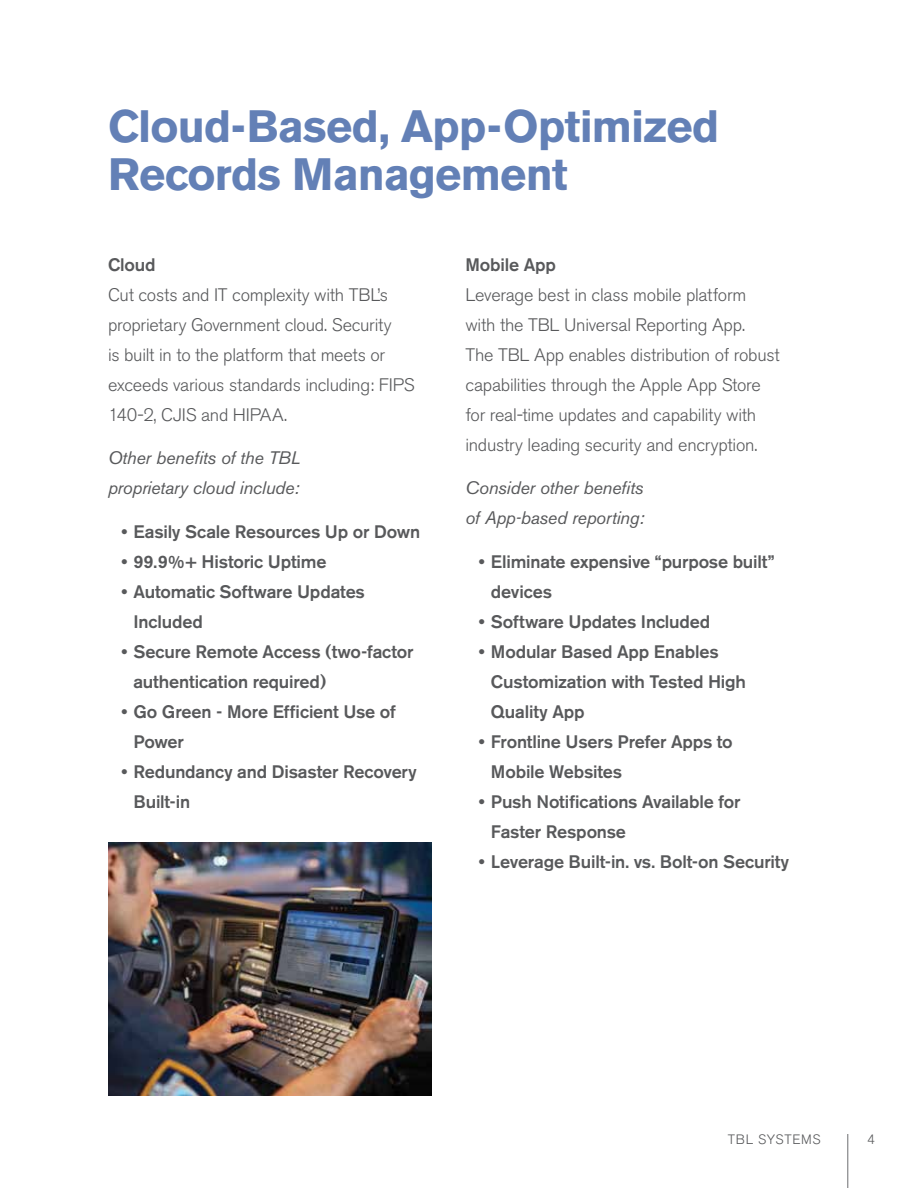
<style>
.page{position:relative;width:918px;height:1188px;background:#fff}
.page>*{position:absolute;margin:0;border:0;box-sizing:border-box;transform-origin:0 0}
.t1{font:700 45px/48px "Akzidenz Grotesk BE";letter-spacing:-.015em;color:#6380b6}
.t2{font:500 18px/30px "Akzidenz Grotesk BE";letter-spacing:-.01em;color:#58595b}
.t3{font:300 18px/30px "Akzidenz Grotesk BE";letter-spacing:-.015em;color:#58595b}
.t4{font:italic 18px/30px "Akzidenz Grotesk BE";letter-spacing:-.01em;color:#58595b}
.t5{font:300 13.5px "Akzidenz Grotesk BE";letter-spacing:.05em;color:#58595b}
</style>
<div class="page">
<hr style="left:847px;top:1134px;width:1px;height:54px;background:#6d6e71">
<img style="left:108px;top:842px;width:324px;height:253px">
<h1 class="t1" style="left:108px;top:103px;width:613px">Cloud-Based, App-Optimized<br>Records Management</h1>
<p class="t2" style="left:108px;top:249px;width:49px">Cloud</p>
<p class="t3" style="left:108px;top:280px;width:308px">Cut costs and IT complexity with TBL’s proprietary Government cloud. Security<br>is built in to the platform that meets or exceeds various standards including: FIPS 140-2, CJIS and HIPAA.</p>
<p class="t4" style="left:108px;top:443px;width:194px">Other benefits of the TBL proprietary cloud include:</p>
<p class="t2" style="left:122px;top:516px;width:300px">• Easily Scale Resources Up or Down</p>
<p class="t2" style="left:122px;top:546px;width:207px">• 99.9%+ Historic Uptime</p>
<p class="t2" style="left:134px;top:576px;width:233px;text-indent:-12px">• Automatic Software Updates<br>Included</p>
<p class="t2" style="left:134px;top:636px;width:282px;text-indent:-12px">• Secure Remote Access (two-factor authentication required)</p>
<p class="t2" style="left:134px;top:696px;width:264px;text-indent:-12px">• Go Green - More Efficient Use of<br>Power</p>
<p class="t2" style="left:134px;top:756px;width:285px;text-indent:-12px">• Redundancy and Disaster Recovery<br>Built-in</p>
<p class="t2" style="left:465px;top:249px;width:92px">Mobile App</p>
<p class="t3" style="left:465px;top:280px;width:316px">Leverage best in class mobile platform with the TBL Universal Reporting App.<br>The TBL App enables distribution of robust capabilities through the Apple App Store for real-time updates and capability with industry leading security and encryption.</p>
<p class="t4" style="left:465px;top:473px;width:180px">Consider other benefits of App-based reporting:</p>
<p class="t2" style="left:491px;top:547px;width:285px;text-indent:-12px">• Eliminate expensive “purpose built” devices</p>
<p class="t2" style="left:479px;top:607px;width:233px">• Software Updates Included</p>
<p class="t2" style="left:491px;top:637px;width:257px;text-indent:-12px">• Modular Based App Enables<br>Customization with Tested High<br>Quality App</p>
<p class="t2" style="left:491px;top:727px;width:243px;text-indent:-12px">• Frontline Users Prefer Apps to<br>Mobile Websites</p>
<p class="t2" style="left:491px;top:787px;width:251px;text-indent:-12px">• Push Notifications Available for<br>Faster Response</p>
<p class="t2" style="left:479px;top:847px;width:312px">• Leverage Built-in. vs. Bolt-on Security</p>
<p class="t5" style="left:728px;top:1132px;width:94px">TBL SYSTEMS</p>
<p class="t5" style="left:867px;top:1132px;width:9px">4</p>
</div>
